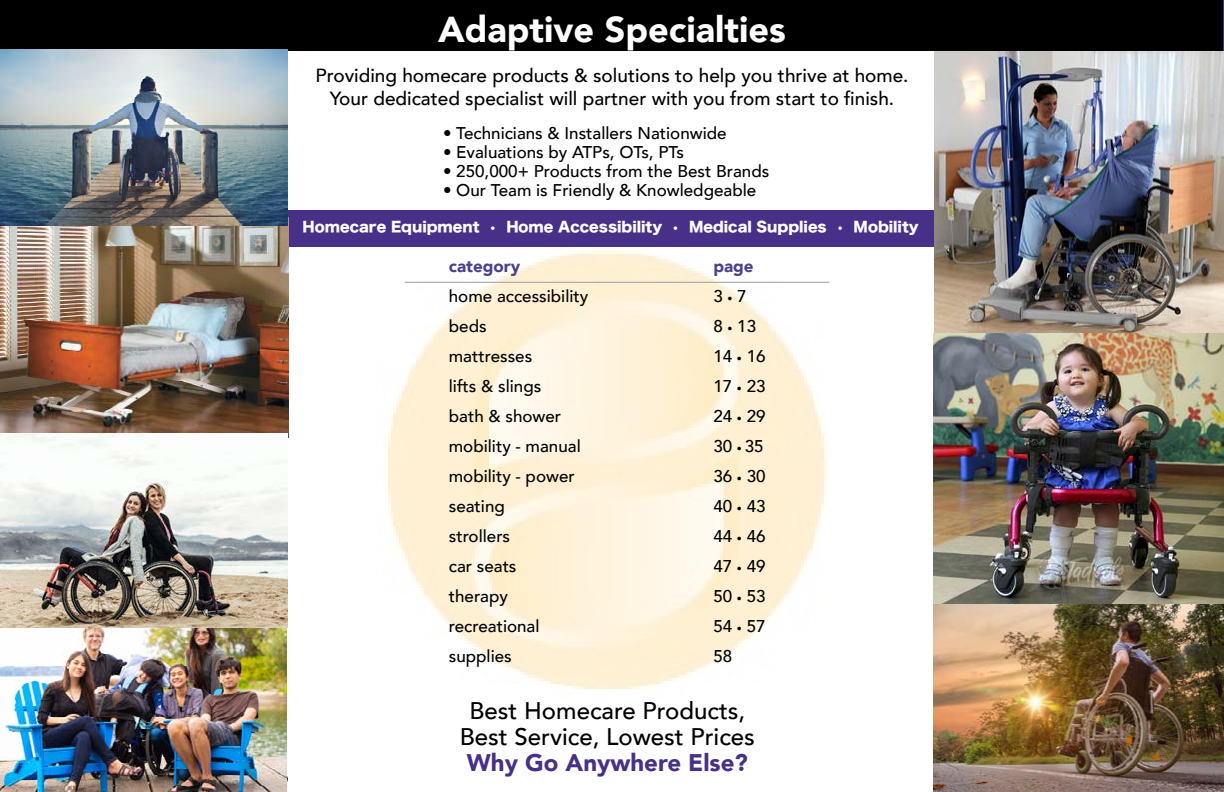
<style>
.page{position:relative;width:1224px;height:792px;background:#fff}
.page>*{position:absolute;margin:0;border:0;box-sizing:border-box;transform-origin:0 0}
.t1{font:900 36px "Avenir";color:#fff}
.t2{font:500 24px/26px "Avenir";color:#000;text-align:center}
.t3{font:900 24px "Avenir";color:#473087}
.t4{font:500 19px/23px "Avenir";color:#000;text-align:center}
.t5{font:500 17px/30px "Avenir";color:#000}
.t6{font:900 17px "Avenir";color:#4a408e}
.t7{font:14px "Hiragino Sans W8";color:#fff}
.s1{font-weight:900;color:#4a408e}
.s2{font-size:10px}
</style>
<div class="page">
<div style="left:0;top:0;width:1224px;height:50px;background:#000"></div>
<img style="left:934px;top:52px;width:290px;height:546px">
<img style="left:373px;top:246px;width:458px;height:443px">
<div style="left:286px;top:210px;width:648px;height:36px;background:#473087"></div>
<hr style="left:405px;top:282px;width:424px;height:1px;background:#9b9da0">
<div style="left:0;top:1px;width:1223px;height:50px;background:#000"></div>
<img style="left:1px;top:218px;width:288px;height:220px">
<img style="left:0;top:50px;width:288px;height:175px">
<img style="left:933px;top:598px;width:291px;height:194px">
<img style="left:0;top:628px;width:287px;height:164px">
<img style="left:0;top:433px;width:288px;height:195px">
<h1 class="t1" style="left:438px;top:-1px;width:349px">Adaptive Specialties</h1>
<p class="t4" style="left:315px;top:63px;width:595px">Providing homecare products &amp; solutions to help you thrive at home.<br>Your dedicated specialist will partner with you from start to finish.</p>
<p class="t5" style="left:443px;top:117px;width:285px">• Technicians &amp; Installers Nationwide</p>
<p class="t5" style="left:443px;top:136px;width:242px">• Evaluations by ATPs, OTs, PTs</p>
<p class="t5" style="left:443px;top:155px;width:328px">• 250,000+ Products from the Best Brands</p>
<p class="t5" style="left:443px;top:174px;width:315px">• Our Team is Friendly &amp; Knowledgeable</p>
<p class="t7" style="left:302px;top:219px;width:618px">Homecare Equipment • Home Accessibility • Medical Supplies • Mobility</p>
<p class="t6" style="left:449px;top:252px;width:73px">category</p>
<p class="t5" style="left:449px;top:280px;width:141px">home accessibility beds<br>mattresses<br>lifts &amp; slings<br>bath &amp; shower mobility - manual mobility - power seating<br>strollers<br>car seats<br>therapy recreational supplies</p>
<p class="t5" style="left:713px;top:250px;width:54px"><span class="s1">page<br></span>3 <span class="s2">•</span> 7<br>8 <span class="s2">•</span> 13<br>14 <span class="s2">•</span> 16<br>17 <span class="s2">•</span> 23<br>24 <span class="s2">•</span> 29<br>30 <span class="s2">•</span> 35<br>36 <span class="s2">•</span> 30<br>40 <span class="s2">•</span> 43<br>44 <span class="s2">•</span> 46<br>47 <span class="s2">•</span> 49<br>50 <span class="s2">•</span> 53<br>54 <span class="s2">•</span> 57<br>58</p>
<h2 class="t2" style="left:460px;top:696px;width:297px">Best Homecare Products,<br>Best Service, Lowest Prices</h2>
<h2 class="t3" style="left:467px;top:742px;width:282px">Why Go Anywhere Else?</h2>
</div>
